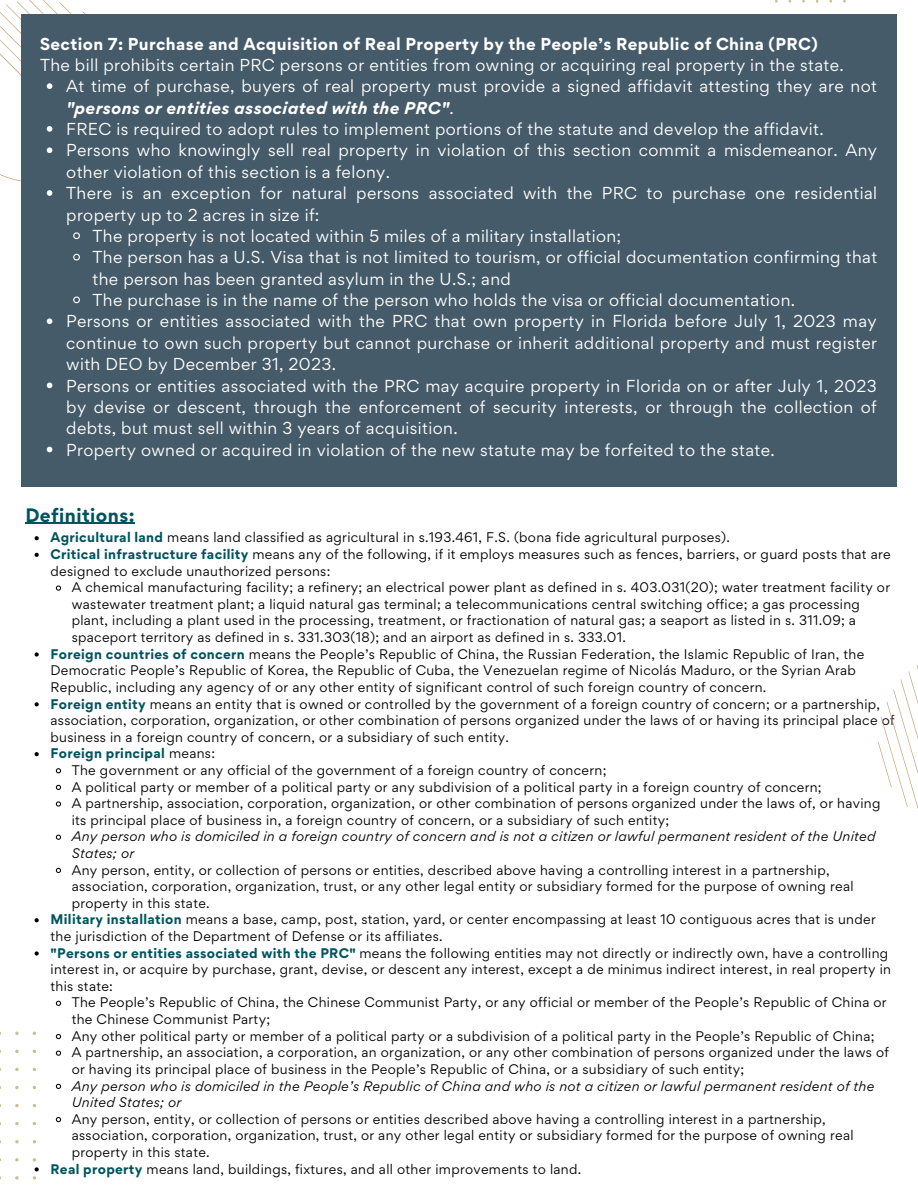
<style>
.page{position:relative;width:918px;height:1188px;background:#fff}
.page>*{position:absolute;margin:0;border:0;box-sizing:border-box;transform-origin:0 0}
.t1{font:700 17.4px "Gordita";letter-spacing:.025em;color:#01545e}
.t2{font:15.45px/21.3px "Gordita";letter-spacing:.025em;color:#fff}
.t3{font:700 15.45px "Gordita";letter-spacing:.025em;color:#fff}
.t4{font:12.45px/16.6px "Gordita";letter-spacing:.025em;color:#000}
.t5{font:italic 12.45px/16.6px "Gordita";letter-spacing:.025em;color:#000}
.t6{font:700 12.45px "Gordita";letter-spacing:.025em;color:#01545e}
.s1{font-weight:700;font-style:italic}
.s2{font-weight:700;color:#01545e}
.s3{font-weight:400;color:#000}
</style>
<div class="page">
<svg style="left:775px;top:0;width:71px;height:15px"></svg>
<hr style="left:25px;top:523px;width:110px;height:1px;background:#01545e">
<svg style="left:35px;top:536px;width:4px;height:4px"></svg>
<svg style="left:35px;top:553px;width:4px;height:4px"></svg>
<svg style="left:55px;top:585px;width:6px;height:6px"></svg>
<svg style="left:35px;top:652px;width:4px;height:5px"></svg>
<svg style="left:35px;top:702px;width:4px;height:4px"></svg>
<svg style="left:35px;top:752px;width:4px;height:4px"></svg>
<svg style="left:55px;top:768px;width:6px;height:6px"></svg>
<svg style="left:55px;top:784px;width:7px;height:6px"></svg>
<svg style="left:55px;top:801px;width:6px;height:6px"></svg>
<svg style="left:55px;top:834px;width:6px;height:6px"></svg>
<svg style="left:55px;top:867px;width:7px;height:6px"></svg>
<svg style="left:35px;top:918px;width:4px;height:4px"></svg>
<svg style="left:35px;top:951px;width:4px;height:5px"></svg>
<svg style="left:55px;top:1000px;width:7px;height:6px"></svg>
<svg style="left:55px;top:1034px;width:7px;height:6px"></svg>
<svg style="left:55px;top:1050px;width:6px;height:6px"></svg>
<svg style="left:55px;top:1083px;width:7px;height:6px"></svg>
<svg style="left:55px;top:1117px;width:7px;height:6px"></svg>
<svg style="left:878px;top:665px;width:40px;height:144px"></svg>
<svg style="left:0;top:1032px;width:39px;height:148px"></svg>
<div style="left:21px;top:15px;width:876px;height:472px;background:#465b69"></div>
<svg style="left:0;top:0;width:128px;height:182px"></svg>
<svg style="left:47px;top:190px;width:5px;height:6px"></svg>
<svg style="left:73px;top:232px;width:7px;height:8px"></svg>
<svg style="left:73px;top:253px;width:7px;height:8px"></svg>
<svg style="left:73px;top:296px;width:7px;height:8px"></svg>
<svg style="left:47px;top:318px;width:5px;height:6px"></svg>
<svg style="left:47px;top:383px;width:5px;height:5px"></svg>
<svg style="left:47px;top:447px;width:5px;height:5px"></svg>
<p class="t3" style="left:40px;top:33px;width:779px">Section 7: Purchase and Acquisition of Real Property by the People’s Republic of China (PRC)</p>
<p class="t2" style="left:40px;top:54px;width:805px">The bill prohibits certain PRC persons or entities from owning or acquiring real property in the state.</p>
<p class="t2" style="left:66px;top:76px;width:812px">At time of purchase, buyers of real property must provide a signed affidavit attesting they are not <span class="s1">"persons or entities associated with the PRC"</span>.</p>
<p class="t2" style="left:66px;top:118px;width:759px">FREC is required to adopt rules to implement portions of the statute and develop the affidavit.</p>
<p class="t2" style="left:66px;top:140px;width:812px">Persons who knowingly sell real property in violation of this section commit a misdemeanor. Any other violation of this section is a felony.</p>
<p class="t2" style="left:66px;top:182px;width:812px">There is an exception for natural persons associated with the PRC to purchase one residential property up to 2 acres in size if:</p>
<p class="t2" style="left:93px;top:225px;width:530px">The property is not located within 5 miles of a military installation;</p>
<p class="t2" style="left:93px;top:247px;width:786px">The person has a U.S. Visa that is not limited to tourism, or official documentation confirming that the person has been granted asylum in the U.S.; and</p>
<p class="t2" style="left:93px;top:289px;width:704px">The purchase is in the name of the person who holds the visa or official documentation.</p>
<p class="t2" style="left:66px;top:311px;width:812px;text-align:justify">Persons or entities associated with the PRC that own property in Florida before July 1, 2023 may continue to own such property but cannot purchase or inherit additional property and must register with DEO by December 31, 2023.</p>
<p class="t2" style="left:66px;top:375px;width:812px;text-align:justify">Persons or entities associated with the PRC may acquire property in Florida on or after July 1, 2023 by devise or descent, through the enforcement of security interests, or through the collection of debts, but must sell within 3 years of acquisition.</p>
<p class="t2" style="left:66px;top:439px;width:710px">Property owned or acquired in violation of the new statute may be forfeited to the state.</p>
<p class="t1" style="left:25px;top:503px;width:111px">Definitions:</p>
<p class="t4" style="left:51px;top:529px;width:681px"><span class="s2">Agricultural land</span> means land classified as agricultural in s.193.461, F.S. (bona fide agricultural purposes).</p>
<p class="t4" style="left:51px;top:546px;width:842px"><span class="s2">Critical infrastructure facility</span> means any of the following, if it employs measures such as fences, barriers, or guard posts that are designed to exclude unauthorized persons:</p>
<p class="t4" style="left:72px;top:579px;width:820px">A chemical manufacturing facility; a refinery; an electrical power plant as defined in s. 403.031(20); water treatment facility or wastewater treatment plant; a liquid natural gas terminal; a telecommunications central switching office; a gas processing plant, including a plant used in the processing, treatment, or fractionation of natural gas; a seaport as listed in s. 311.09; a spaceport territory as defined in s. 331.303(18); and an airport as defined in s. 333.01.</p>
<p class="t4" style="left:51px;top:645px;width:815px"><span class="s2">Foreign countries of concern</span> means the People’s Republic of China, the Russian Federation, the Islamic Republic of Iran, the<br>Democratic People’s Republic of Korea, the Republic of Cuba, the Venezuelan regime of Nicolás Maduro, or the Syrian Arab<br>Republic, including any agency of or any other entity of significant control of such foreign country of concern.</p>
<p class="t4" style="left:51px;top:695px;width:846px"><span class="s2">Foreign entity</span> means an entity that is owned or controlled by the government of a foreign country of concern; or a partnership, association, corporation, organization, or other combination of persons organized under the laws of or having its principal place of business in a foreign country of concern, or a subsidiary of such entity.</p>
<p class="t6" style="left:51px;top:745px;width:166px">Foreign principal <span class="s3">means:</span></p>
<p class="t4" style="left:72px;top:762px;width:536px">The government or any official of the government of a foreign country of concern;</p>
<p class="t4" style="left:72px;top:778px;width:751px">A political party or member of a political party or any subdivision of a political party in a foreign country of concern;</p>
<p class="t4" style="left:72px;top:795px;width:810px">A partnership, association, corporation, organization, or other combination of persons organized under the laws of, or having its principal place of business in, a foreign country of concern, or a subsidiary of such entity;</p>
<p class="t5" style="left:72px;top:828px;width:805px">Any person who is domiciled in a foreign country of concern and is not a citizen or lawful permanent resident of the United<br>States; or</p>
<p class="t4" style="left:72px;top:861px;width:783px">Any person, entity, or collection of persons or entities, described above having a controlling interest in a partnership, association, corporation, organization, trust, or any other legal entity or subsidiary formed for the purpose of owning real property in this state.</p>
<p class="t4" style="left:51px;top:911px;width:827px"><span class="s2">Military installation</span> means a base, camp, post, station, yard, or center encompassing at least 10 contiguous acres that is under the jurisdiction of the Department of Defense or its affiliates.</p>
<p class="t4" style="left:51px;top:944px;width:842px"><span class="s2">"Persons or entities associated with the PRC"</span> means the following entities may not directly or indirectly own, have a controlling interest in, or acquire by purchase, grant, devise, or descent any interest, except a de minimus indirect interest, in real property in this state:</p>
<p class="t4" style="left:72px;top:994px;width:816px">The People’s Republic of China, the Chinese Communist Party, or any official or member of the People’s Republic of China or the Chinese Communist Party;</p>
<p class="t4" style="left:72px;top:1027px;width:804px">Any other political party or member of a political party or a subdivision of a political party in the People’s Republic of China;</p>
<p class="t4" style="left:72px;top:1044px;width:819px">A partnership, an association, a corporation, an organization, or any other combination of persons organized under the laws of or having its principal place of business in the People’s Republic of China, or a subsidiary of such entity;</p>
<p class="t5" style="left:72px;top:1077px;width:804px">Any person who is domiciled in the People’s Republic of China and who is not a citizen or lawful permanent resident of the<br>United States; or</p>
<p class="t4" style="left:72px;top:1110px;width:783px">Any person, entity, or collection of persons or entities described above having a controlling interest in a partnership, association, corporation, organization, trust, or any other legal entity or subsidiary formed for the purpose of owning real property in this state.</p>
<p class="t4" style="left:51px;top:1160px;width:532px"><span class="s2">Real property</span> means land, buildings, fixtures, and all other improvements to land.</p>
</div>
